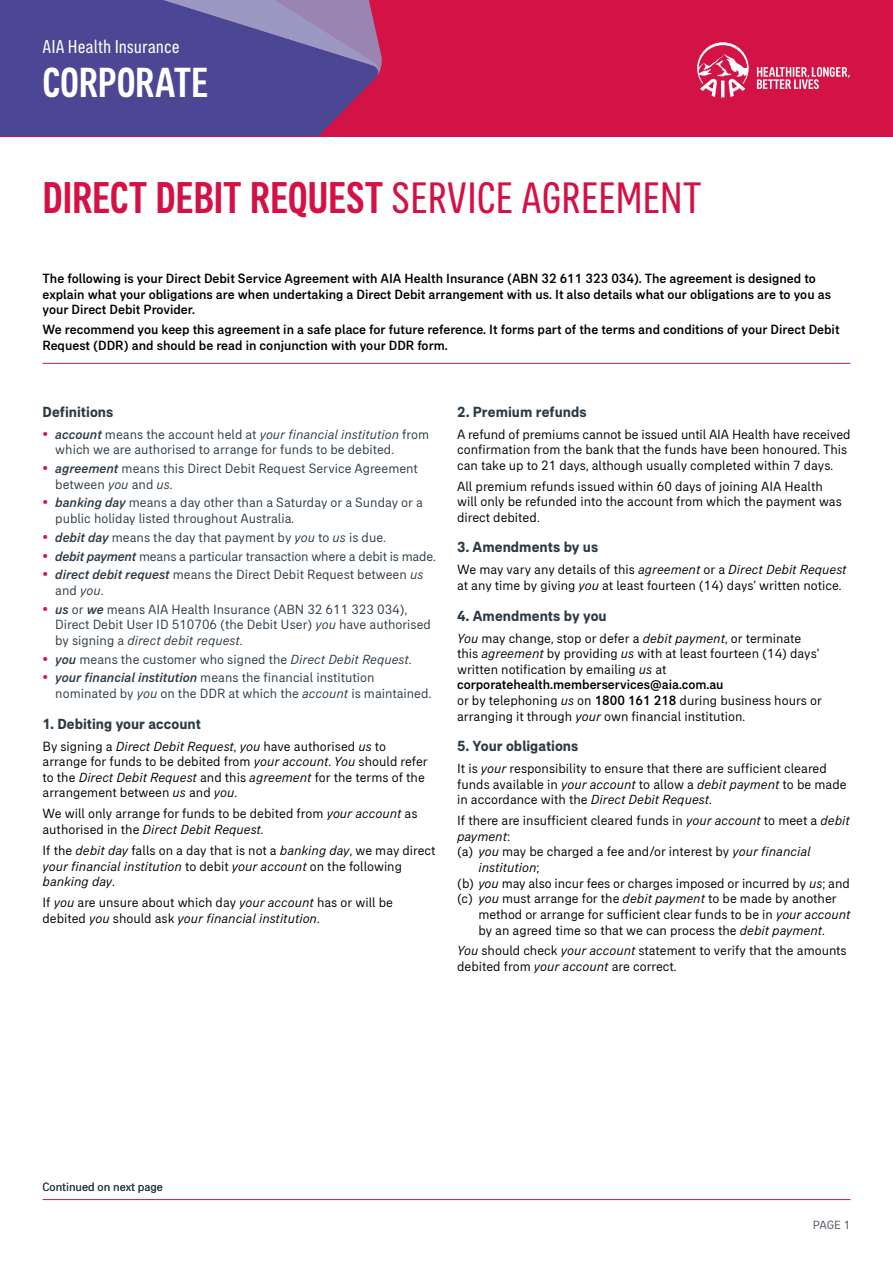
<style>
.page{position:relative;width:893px;height:1263px;background:#fff}
.page>*{position:absolute;margin:0;border:0;box-sizing:border-box;transform-origin:0 0}
.t1{font:500 condensed 45px "AIA Everest";letter-spacing:-.01em;color:#d31145}
.t2{font:500 condensed 42.45px "AIA Everest";letter-spacing:-.005em;color:#fff}
.t3{font:condensed 19.05px "AIA Everest";color:#fff}
.t4{font:700 15px "AIA Everest";color:#2c3a44}
.t5{font:13.5px/15.6px "AIA Everest";color:#000}
.t6{font:13.5px/15.6px "AIA Everest";color:#2c3a44}
.t7{font:500 13.5px/15.8px "AIA Everest";color:#000}
.t8{font:italic 13.5px/15.6px "AIA Everest";color:#000}
.t9{font:12px "AIA Everest";color:#2c3a44}
.t10{font:12px "AIA Everest";color:#4b525c}
.s1{font-weight:400}
.s2{font-size:15px;color:#d31245}
.s3{font-weight:500;font-style:italic}
.s4{font-style:italic}
.s5{font-style:normal}
.s6{font-weight:500}
</style>
<div class="page">
<hr style="left:43px;top:1199px;width:807px;height:1px;background:#d31245">
<div style="left:0;top:0;width:893px;height:136px;background:#d31245"></div>
<svg style="left:0;top:0;width:380px;height:136px;background:#5c4e96"></svg>
<svg style="left:697px;top:42px;width:153px;height:55px"></svg>
<hr style="left:43px;top:363px;width:807px;height:1px;background:#d31245">
<h3 class="t3" style="left:43px;top:36px;width:139px">AIA Health Insurance</h3>
<h2 class="t2" style="left:43px;top:58px;width:167px">CORPORATE</h2>
<h1 class="t1" style="left:43px;top:172px;width:661px">DIRECT DEBIT REQUEST <span class="s1">SERVICE AGREEMENT</span></h1>
<p class="t7" style="left:43px;top:270px;width:790px">The following is your Direct Debit Service Agreement with AIA Health Insurance (ABN 32 611 323 034). The agreement is designed to explain what your obligations are when undertaking a Direct Debit arrangement with us. It also details what our obligations are to you as your Direct Debit Provider.</p>
<p class="t7" style="left:43px;top:322px;width:798px">We recommend you keep this agreement in a safe place for future reference. It forms part of the terms and conditions of your Direct Debit<br>Request (DDR) and should be read in conjunction with your DDR form.</p>
<p class="t4" style="left:43px;top:403px;width:72px">Definitions</p>
<p class="t6" style="left:55px;top:426px;width:375px;text-indent:-13px"><span class="s2">•</span> <span class="s3">account</span> means the account held at <span class="s4">your financial institution</span> from which we are authorised to arrange for funds to be debited.</p>
<p class="t6" style="left:55px;top:460px;width:364px;text-indent:-13px"><span class="s2">•</span> <span class="s3">agreement</span> means this Direct Debit Request Service Agreement between <span class="s4">you</span> and <span class="s4">us</span>.</p>
<p class="t6" style="left:55px;top:495px;width:369px;text-indent:-13px"><span class="s2">•</span> <span class="s3">banking day</span> means a day other than a Saturday or a Sunday or a public holiday listed throughout Australia.</p>
<p class="t6" style="left:43px;top:529px;width:345px"><span class="s2">•</span> <span class="s3">debit day</span> means the day that payment by <span class="s4">you</span> to <span class="s4">us</span> is due.</p>
<p class="t6" style="left:43px;top:548px;width:395px"><span class="s2">•</span> <span class="s3">debit payment</span> means a particular transaction where a debit is made.</p>
<p class="t6" style="left:55px;top:567px;width:370px;text-indent:-13px"><span class="s2">•</span> <span class="s3">direct debit request</span> means the Direct Debit Request between <span class="s4">us </span>and <span class="s4">you</span>.</p>
<p class="t6" style="left:55px;top:601px;width:377px;text-indent:-13px"><span class="s2">•</span> <span class="s3">us</span> or <span class="s3">we</span> means AIA Health Insurance (ABN 32 611 323 034),<br>Direct Debit User ID 510706 (the Debit User) <span class="s4">you</span> have authorised by signing a <span class="s4">direct debit request</span>.</p>
<p class="t6" style="left:43px;top:651px;width:370px"><span class="s2">•</span> <span class="s3">you</span> means the customer who signed the <span class="s4">Direct Debit Request</span>.</p>
<p class="t6" style="left:55px;top:670px;width:378px;text-indent:-13px"><span class="s2">•</span> <span class="s3">your financial institution</span> means the financial institution nominated by <span class="s4">you</span> on the DDR at which the <span class="s4">account</span> is maintained.</p>
<p class="t4" style="left:43px;top:715px;width:160px">1. Debiting your account</p>
<p class="t5" style="left:43px;top:738px;width:387px">By signing a <span class="s4">Direct Debit Request</span>, <span class="s4">you</span> have authorised <span class="s4">us</span> to arrange for funds to be debited from <span class="s4">your account</span>. <span class="s4">You</span> should refer to the <span class="s4">Direct Debit Request</span> and this <span class="s4">agreement</span> for the terms of the arrangement between <span class="s4">us</span> and <span class="s4">you</span>.</p>
<p class="t5" style="left:43px;top:806px;width:376px">We will only arrange for funds to be debited from <span class="s4">your account</span> as authorised in the <span class="s4">Direct Debit Request.</span></p>
<p class="t8" style="left:43px;top:842px;width:395px"><span class="s5">If the</span> debit day <span class="s5">falls on a day that is not a</span> banking day<span class="s5">, we may direct </span>your financial institution <span class="s5">to debit</span> your account <span class="s5">on the following </span>banking day<span class="s5">.</span></p>
<p class="t5" style="left:43px;top:894px;width:352px">If <span class="s4">you</span> are unsure about which day <span class="s4">your account</span> has or will be debited <span class="s4">you</span> should ask <span class="s4">your financial institution</span>.</p>
<p class="t4" style="left:457px;top:403px;width:131px">2. Premium refunds</p>
<p class="t5" style="left:457px;top:426px;width:395px">A refund of premiums cannot be issued until AIA Health have received confirmation from the bank that the funds have been honoured. This can take up to 21 days, although usually completed within 7 days.</p>
<p class="t5" style="left:457px;top:478px;width:386px">All premium refunds issued within 60 days of joining AIA Health will only be refunded into the account from which the payment was direct debited.</p>
<p class="t4" style="left:457px;top:538px;width:143px">3. Amendments by us</p>
<p class="t5" style="left:457px;top:562px;width:391px">We may vary any details of this <span class="s4">agreement</span> or a <span class="s4">Direct Debit Request </span>at any time by giving <span class="s4">you</span> at least fourteen (14) days’ written notice.</p>
<p class="t4" style="left:457px;top:607px;width:151px">4. Amendments by you</p>
<p class="t5" style="left:457px;top:630px;width:366px"><span class="s4">You</span> may change, stop or defer a <span class="s4">debit payment</span>, or terminate this <span class="s4">agreement</span> by providing <span class="s4">us</span> with at least fourteen (14) days’ written notification by emailing <span class="s4">us</span> at <span class="s6">corporatehealth.memberservices@aia.com.au<br></span>or by telephoning <span class="s4">us</span> on <span class="s6">1800 161 218</span> during business hours or arranging it through <span class="s4">your</span> own financial institution.</p>
<p class="t4" style="left:457px;top:737px;width:123px">5. Your obligations</p>
<p class="t5" style="left:457px;top:760px;width:391px">It is <span class="s4">your</span> responsibility to ensure that there are sufficient cleared funds available in <span class="s4">your account</span> to allow a <span class="s4">debit payment</span> to be made in accordance with the <span class="s4">Direct Debit Request</span>.</p>
<p class="t5" style="left:457px;top:813px;width:394px">If there are insufficient cleared funds in <span class="s4">your account</span> to meet a <span class="s4">debit</span></p>
<p class="t8" style="left:457px;top:828px;width:55px">payment<span class="s5">:</span></p>
<p class="t5" style="left:457px;top:844px;width:355px">(a) <span class="s4">you</span> may be charged a fee and/or interest by <span class="s4">your financial</span></p>
<p class="t8" style="left:478px;top:859px;width:63px">institution<span class="s5">;</span></p>
<p class="t5" style="left:457px;top:875px;width:394px">(b) <span class="s4">you</span> may also incur fees or charges imposed or incurred by <span class="s4">us</span>; and</p>
<p class="t5" style="left:457px;top:891px;width:381px">(c) <span class="s4">you</span> must arrange for the <span class="s4">debit payment</span> to be made by another</p>
<p class="t5" style="left:478px;top:906px;width:374px">method or arrange for sufficient clear funds to be in <span class="s4">your account</span></p>
<p class="t5" style="left:478px;top:922px;width:348px">by an agreed time so that we can process the <span class="s4">debit payment</span>.</p>
<p class="t5" style="left:457px;top:943px;width:391px"><span class="s4">You</span> should check <span class="s4">your account</span> statement to verify that the amounts debited from <span class="s4">your account</span> are correct.</p>
<p class="t9" style="left:43px;top:1180px;width:122px">Continued on next page</p>
<p class="t10" style="left:813px;top:1218px;width:39px">PAGE 1</p>
</div>
